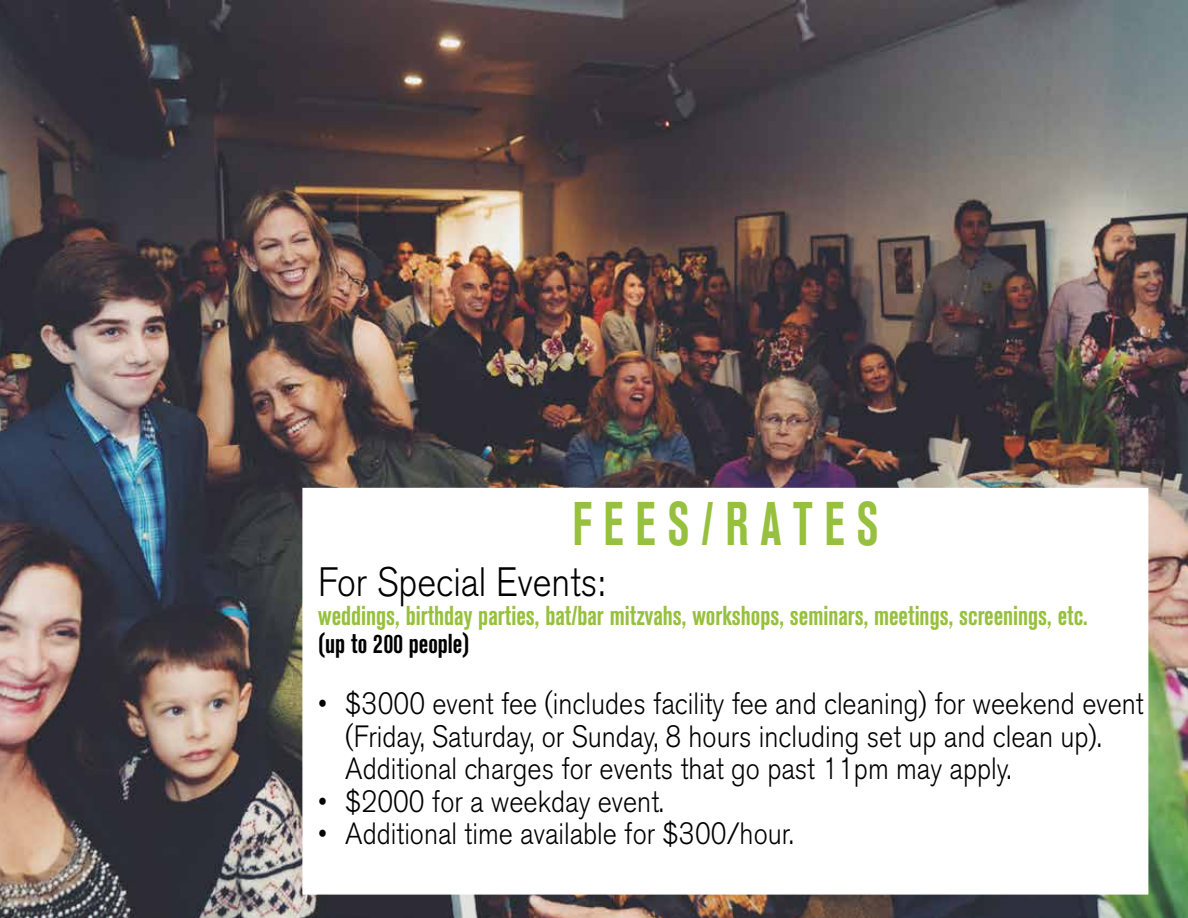
<style>
.page{position:relative;width:1188px;height:918px;background:#fff}
.page>*{position:absolute;margin:0;border:0;box-sizing:border-box;transform-origin:0 0}
.t1{font:700 condensed 60.9px "Akzidenz Grotesk BE";color:#96c03d;scale:.79 1}
.t2{font:300 40.65px "Akzidenz Grotesk BE";color:#000;scale:.88 1}
.t3{font:300 30.45px/32.4px "Akzidenz Grotesk BE";color:#000;scale:.88 1}
.t4{font:700 condensed 27.15px "Akzidenz Grotesk BE";color:#96c03d;scale:.88 1}
.t5{font:700 condensed 27.15px "Akzidenz Grotesk BE";color:#000;scale:.88 1}
</style>
<div class="page">
<img style="left:0;top:0;width:1188px;height:918px">
<div style="left:302px;top:488px;width:846px;height:407px;background:#fff;border:2px solid #fff"></div>
<h1 class="t1" style="left:572px;top:489px;width:389px">F E E S / R A T E S</h1>
<h2 class="t2" style="left:318px;top:560px;width:327px">For Special Events:</h2>
<p class="t4" style="left:318px;top:600px;width:876px">weddings, birthday parties, bat/bar mitzvahs, workshops, seminars, meetings, screenings, etc.</p>
<p class="t5" style="left:318px;top:629px;width:173px">(up to 200 people)</p>
<p class="t3" style="left:345px;top:688px;width:909px;text-indent:-27px">• $3000 event fee (includes facility fee and cleaning) for weekend event (Friday, Saturday, or Sunday, 8 hours including set up and clean up).<br>Additional charges for events that go past 11pm may apply.</p>
<p class="t3" style="left:318px;top:785px;width:394px">• $2000 for a weekday event.</p>
<p class="t3" style="left:318px;top:818px;width:542px">• Additional time available for $300/hour.</p>
</div>
